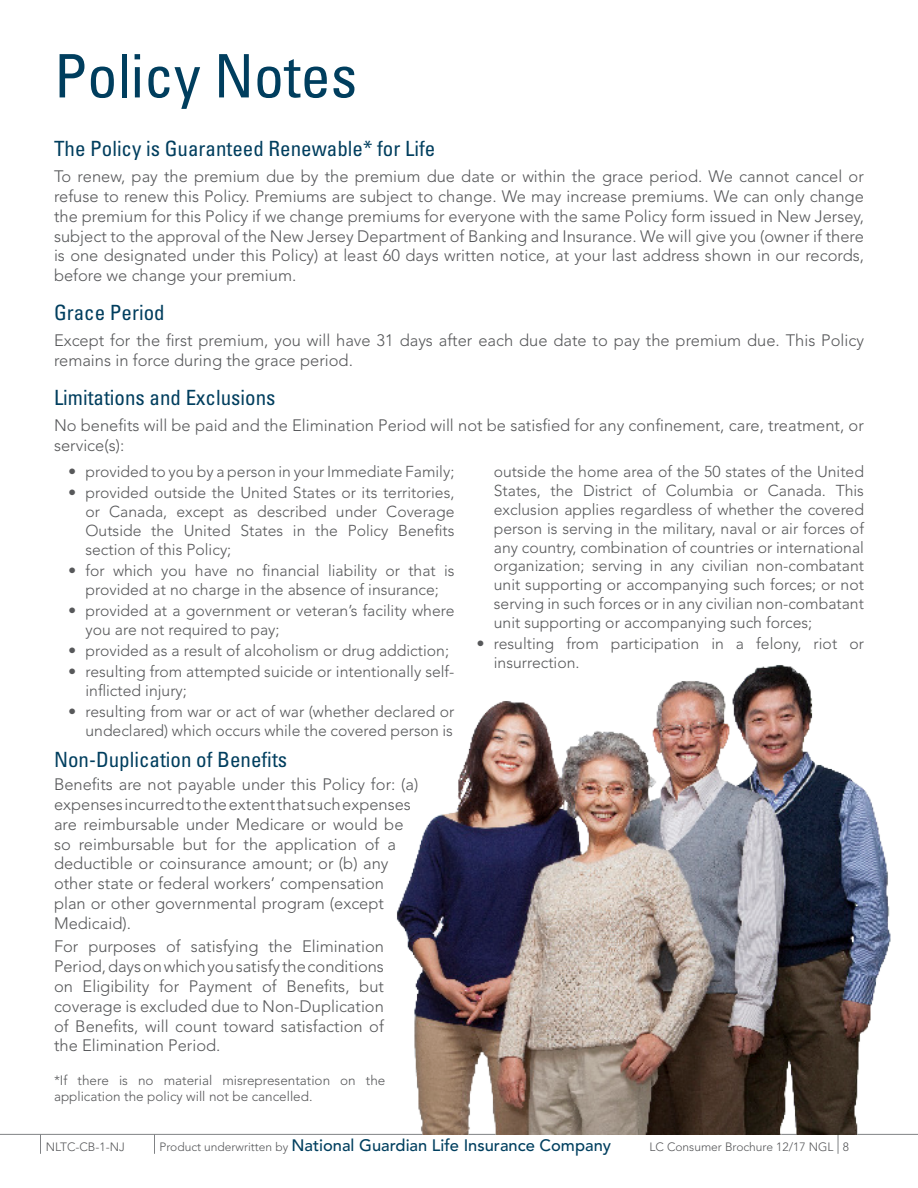
<style>
.page{position:relative;width:918px;height:1188px;background:#fff}
.page>*{position:absolute;margin:0;border:0;box-sizing:border-box;transform-origin:0 0}
._2_subheading{font:condensed 60px "Univers LT Std";color:#003e5e}
._2_subheading-2{font:condensed 21px "Univers LT Std";color:#003e5e}
._1_body{font:300 16.5px/19.8px "Avenir LT Std";color:#57585a}
.t1{font:500 16.5px "Avenir LT Std";color:#003f5f}
.t2{font:300 15.75px/18.9px "Avenir LT Std";color:#57585a}
._1_body-2{font:300 13.5px/16.2px "Avenir LT Std";color:#57585a}
.t3{font:300 12px "Avenir LT Std";color:#58595b}
.s1{font-family:"Univers LT Std";font-stretch:condensed}
.s2{font-weight:300;font-size:12px;color:#58595b}
.s3{color:#57585a}
</style>
<div class="page">
<hr style="left:0;top:1134px;width:918px;height:1px;background:#808285">
<svg style="left:40px;top:1135px;width:1px;height:19px"></svg>
<svg style="left:154px;top:1135px;width:1px;height:19px"></svg>
<svg style="left:838px;top:1135px;width:1px;height:19px"></svg>
<img style="left:334px;top:665px;width:584px;height:470px">
<p class="_2_subheading" style="left:54px;top:38px;width:305px">Policy Notes</p>
<p class="_2_subheading-2" style="left:54px;top:135px;width:383px">The Policy is Guaranteed Renewable* for Life</p>
<p class="_1_body" style="left:54px;top:167px;width:812px;text-align:justify">To renew, pay the premium due by the premium due date or within the grace period. We cannot cancel or refuse to renew this Policy. Premiums are subject to change. We may increase premiums. We can only change the premium for this Policy if we change premiums for everyone with the same Policy form issued in New Jersey, subject to the approval of the New Jersey Department of Banking and Insurance. We will give you (owner if there is one designated under this Policy) at least 60 days written notice, at your last address shown in our records, before we change your premium.</p>
<p class="_2_subheading-2" style="left:54px;top:299px;width:112px">Grace Period</p>
<p class="_1_body" style="left:54px;top:331px;width:812px">Except for the first premium, you will have 31 days after each due date to pay the premium due. This Policy remains in force during the grace period.</p>
<p class="_2_subheading-2" style="left:54px;top:384px;width:223px">Limitations and Exclusions</p>
<p class="_1_body" style="left:54px;top:416px;width:811px">No benefits will be paid and the Elimination Period will not be satisfied for any confinement, care, treatment, or service(s):</p>
<p class="t2" style="left:68px;top:462px;width:388px"><span class="s1">•</span> provided to you by a person in your Immediate Family;</p>
<p class="t2" style="left:86px;top:483px;width:371px;text-align:justify;text-indent:-18px"><span class="s1">•</span> provided outside the United States or its territories, or Canada, except as described under Coverage Outside the United States in the Policy Benefits section of this Policy;</p>
<p class="t2" style="left:68px;top:561px;width:389px;text-align:center"><span class="s1">•</span> for which you have no financial liability or that is provided at no charge in the absence of insurance;</p>
<p class="t2" style="left:86px;top:601px;width:371px;text-indent:-18px"><span class="s1">•</span> provided at a government or veteran’s facility where you are not required to pay;</p>
<p class="t2" style="left:68px;top:641px;width:383px"><span class="s1">•</span> provided as a result of alcoholism or drug addiction;</p>
<p class="t2" style="left:86px;top:662px;width:371px;text-indent:-18px"><span class="s1">•</span> resulting from attempted suicide or intentionally self&shy;inflicted injury;</p>
<p class="t2" style="left:68px;top:702px;width:389px;text-align:right"><span class="s1">•</span> resulting from war or act of war (whether declared or undeclared) which occurs while the covered person is</p>
<p class="t2" style="left:494px;top:462px;width:372px;text-align:justify">outside the home area of the 50 states of the United States, the District of Columbia or Canada. This exclusion applies regardless of whether the covered person is serving in the military, naval or air forces of any country, combination of countries or international organization; serving in any civilian non-combatant unit supporting or accompanying such forces; or not serving in such forces or in any civilian non-combatant unit supporting or accompanying such forces;</p>
<p class="t2" style="left:494px;top:634px;width:372px;text-indent:-18px"><span class="s1">•</span> resulting from participation in a felony, riot or insurrection.</p>
<p class="_2_subheading-2" style="left:54px;top:746px;width:235px">Non-Duplication of Benefits</p>
<p class="_1_body" style="left:54px;top:775px;width:366px">Benefits are not payable under this Policy for: (a) expenses incurred to the extent that such expenses are reimbursable under Medicare or would be so reimbursable but for the application of a deductible or coinsurance amount; or (b) any other state or federal workers’ compensation plan or other governmental program (except Medicaid).</p>
<p class="_1_body" style="left:54px;top:937px;width:332px;text-align:justify">For purposes of satisfying the Elimination Period, days on which you satisfy the conditions on Eligibility for Payment of Benefits, but coverage is excluded due to Non-Duplication of Benefits, will count toward satisfaction of the Elimination Period.</p>
<p class="_1_body-2" style="left:54px;top:1072px;width:333px">*If there is no material misrepresentation on the application the policy will not be cancelled.</p>
<p class="t3" style="left:46px;top:1140px;width:80px">NLTC-CB-1-NJ</p>
<p class="t1" style="left:160px;top:1136px;width:453px"><span class="s2">Product underwritten by</span> National Guardian Life Insurance Company</p>
<p class="t3" style="left:649px;top:1140px;width:201px">LC Consumer Brochure 12/17 NGL <span class="s3">8</span></p>
</div>
